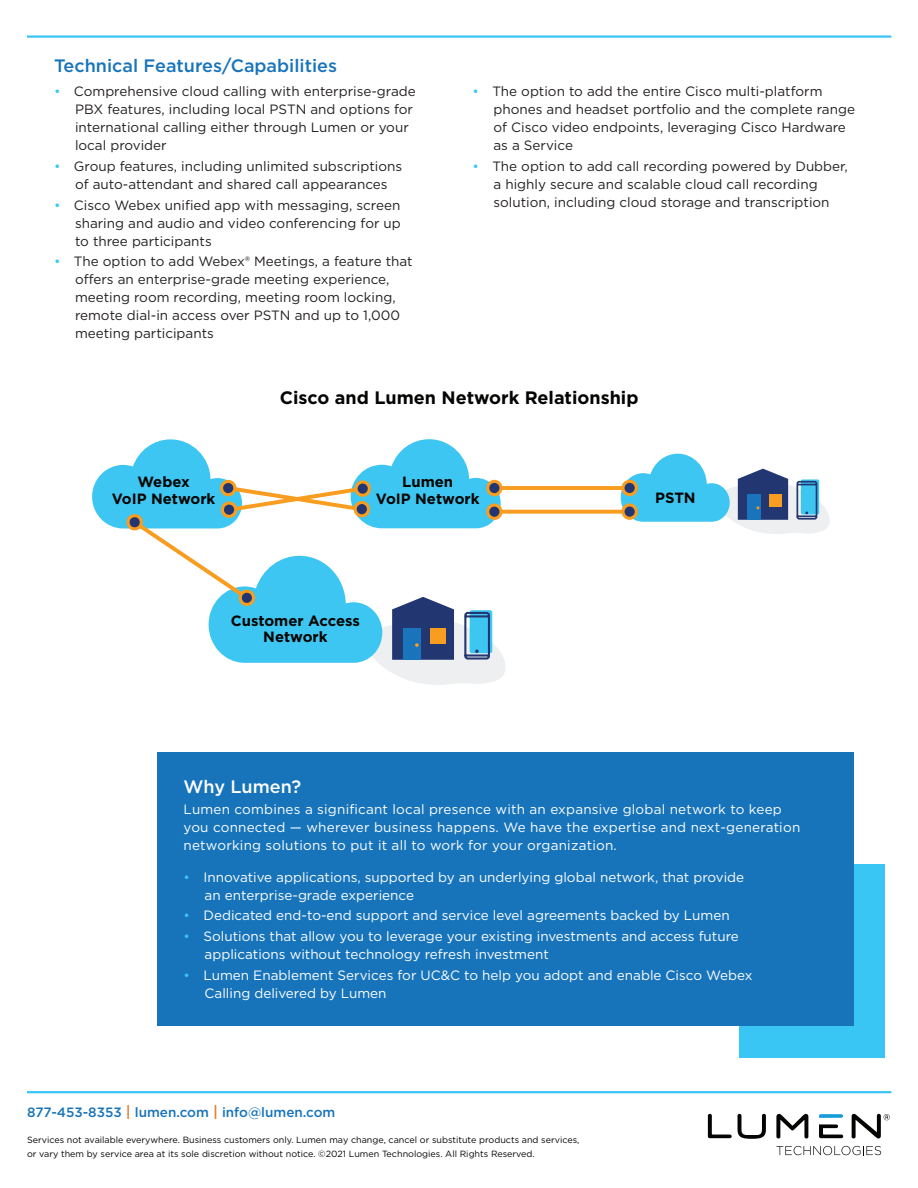
<style>
.page{position:relative;width:918px;height:1188px;background:#fff}
.page>*{position:absolute;margin:0;border:0;box-sizing:border-box;transform-origin:0 0}
.t1{font:700 18px "Gotham";color:#040503}
.t2{font:500 18px "Gotham";color:#1774bb}
.t3{font:500 18px "Gotham";color:#fff}
.t4{font:700 14.85px/16.5px "Gotham";color:#040503;text-align:center}
.t5{font:13.5px/18px "Gotham";color:#231f20}
.t6{font:13.5px/18px "Gotham";color:#fff}
.t7{font:500 13.5px "Gotham";color:#1774bb}
.t8{font:9px/13.5px "Gotham";color:#040503}
.s1{color:#3ac6f4}
.s2{font-size:15px;color:#e87428}
</style>
<div class="page">
<hr style="left:27px;top:35px;width:864px;height:3px;background:#3ac6f4">
<hr style="left:27px;top:1091px;width:864px;height:2px;background:#3ac6f4">
<svg style="left:708px;top:1114px;width:24px;height:24px"></svg>
<svg style="left:738px;top:1114px;width:28px;height:25px"></svg>
<svg style="left:776px;top:1114px;width:32px;height:24px"></svg>
<svg style="left:819px;top:1114px;width:24px;height:4px"></svg>
<svg style="left:819px;top:1124px;width:24px;height:14px"></svg>
<svg style="left:852px;top:1114px;width:38px;height:24px"></svg>
<svg style="left:776px;top:1146px;width:105px;height:9px"></svg>
<div style="left:740px;top:864px;width:145px;height:193px;background:#3ac6f4"></div>
<div style="left:157px;top:752px;width:697px;height:273px;background:#1774bb"></div>
<svg style="left:621px;top:454px;width:209px;height:80px"></svg>
<svg style="left:92px;top:439px;width:420px;height:246px"></svg>
<hr style="left:498px;top:486px;width:126px;height:4px;background:#f89d1f">
<div style="left:488px;top:481px;width:13px;height:14px;background:#223671;border-radius:50%"></div>
<div style="left:486px;top:480px;width:17px;height:16px;border:3px solid #f89d1f;border-radius:50%"></div>
<div style="left:623px;top:481px;width:13px;height:14px;background:#223671;border-radius:50%"></div>
<div style="left:621px;top:480px;width:17px;height:16px;border:3px solid #f89d1f;border-radius:50%"></div>
<svg style="left:503px;top:510px;width:118px;height:4px"></svg>
<svg style="left:488px;top:505px;width:13px;height:13px"></svg>
<div style="left:486px;top:503px;width:17px;height:17px;border:3px solid #f89d1f;border-radius:50%"></div>
<svg style="left:623px;top:505px;width:13px;height:13px"></svg>
<div style="left:621px;top:503px;width:17px;height:17px;border:3px solid #f89d1f;border-radius:50%"></div>
<h1 class="t2" style="left:54px;top:54px;width:285px">Technical Features/Capabilities</h1>
<p class="t5" style="left:75px;top:82px;width:342px;text-indent:-21px"><span class="s1">•</span> Comprehensive cloud calling with enterprise-grade PBX features, including local PSTN and options for international calling either through Lumen or your local provider</p>
<p class="t5" style="left:54px;top:157px;width:350px;text-align:center"><span class="s1">•</span> Group features, including unlimited subscriptions of auto-attendant and shared call appearances</p>
<p class="t5" style="left:75px;top:196px;width:327px;text-align:justify;text-indent:-21px"><span class="s1">•</span> Cisco Webex unified app with messaging, screen sharing and audio and video conferencing for up to three participants</p>
<p class="t5" style="left:75px;top:252px;width:339px;text-indent:-21px"><span class="s1">•</span> The option to add Webex® Meetings, a feature that offers an enterprise-grade meeting experience, meeting room recording, meeting room locking, remote dial-in access over PSTN and up to 1,000 meeting participants</p>
<p class="t5" style="left:494px;top:82px;width:363px;text-indent:-21px"><span class="s1">•</span> The option to add the entire Cisco multi-platform phones and headset portfolio and the complete range of Cisco video endpoints, leveraging Cisco Hardware as a Service</p>
<p class="t5" style="left:494px;top:157px;width:356px;text-indent:-21px"><span class="s1">•</span> The option to add call recording powered by Dubber, a highly secure and scalable cloud call recording solution, including cloud storage and transcription</p>
<h1 class="t1" style="left:280px;top:385px;width:360px">Cisco and Lumen Network Relationship</h1>
<p class="t4" style="left:112px;top:474px;width:105px">Webex<br>VoIP Network</p>
<p class="t4" style="left:376px;top:474px;width:105px">Lumen<br>VoIP Network</p>
<p class="t4" style="left:655px;top:489px;width:42px">PSTN</p>
<p class="t4" style="left:231px;top:612px;width:130px">Customer Access<br>Network</p>
<h1 class="t3" style="left:184px;top:775px;width:119px">Why Lumen?</h1>
<p class="t6" style="left:184px;top:800px;width:618px">Lumen combines a significant local presence with an expansive global network to keep you connected — wherever business happens. We have the expertise and next-generation networking solutions to put it all to work for your organization.</p>
<p class="t6" style="left:205px;top:868px;width:541px;text-indent:-21px"><span class="s1">•</span> Innovative applications, supported by an underlying global network, that provide an enterprise-grade experience</p>
<p class="t6" style="left:184px;top:906px;width:548px"><span class="s1">•</span> Dedicated end-to-end support and service level agreements backed by Lumen</p>
<p class="t6" style="left:205px;top:927px;width:536px;text-indent:-21px"><span class="s1">•</span> Solutions that allow you to leverage your existing investments and access future applications without technology refresh investment</p>
<p class="t6" style="left:205px;top:966px;width:549px;text-indent:-21px"><span class="s1">•</span> Lumen Enablement Services for UC&amp;C to help you adopt and enable Cisco Webex<br>Calling delivered by Lumen</p>
<p class="t7" style="left:27px;top:1103px;width:310px">877-453-8353 <span class="s2">|</span> lumen.com <span class="s2">|</span> info@lumen.com</p>
<p class="t8" style="left:27px;top:1133px;width:554px">Services not available everywhere. Business customers only. Lumen may change, cancel or substitute products and services, or vary them by service area at its sole discretion without notice. ©2021 Lumen Technologies. All Rights Reserved.</p>
</div>
